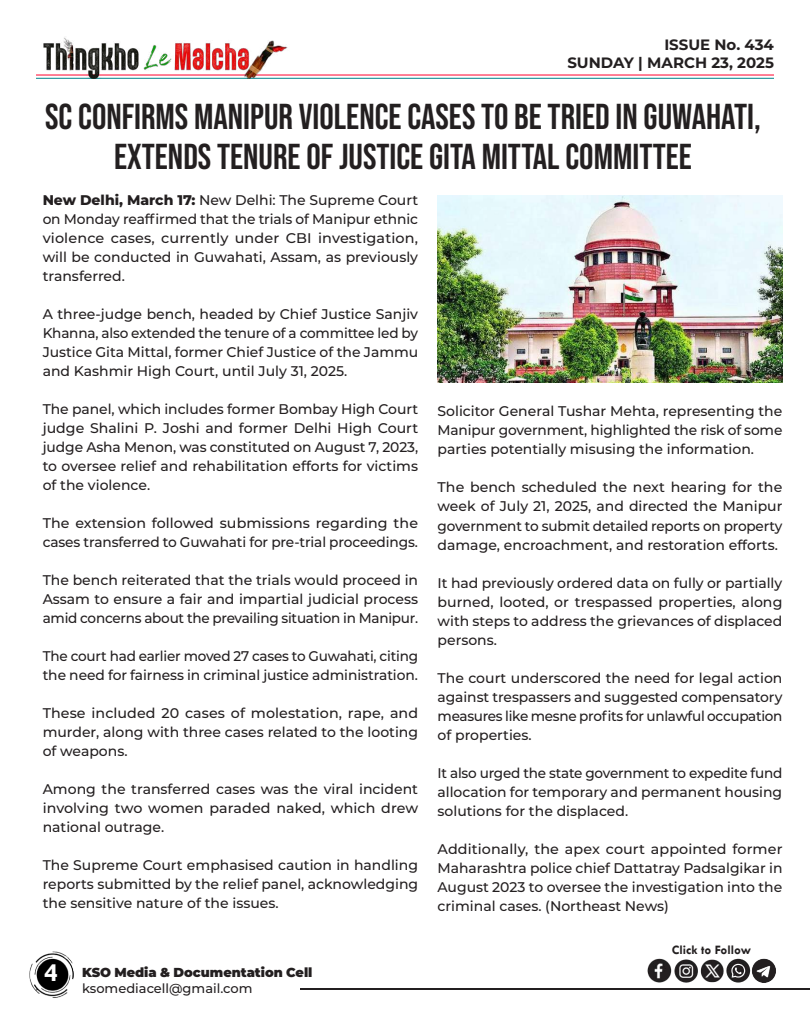
<style>
.page{position:relative;width:810px;height:1013px;background:#fff}
.page>*{position:absolute;margin:0;border:0;box-sizing:border-box;transform-origin:0 0}
.t1{font:36px/40px "Bebas Neue";color:#231f20;text-align:center}
.t2{font:700 26px "Tw Cen";color:#fff}
.t3{font:700 15px/18px "Montserrat";color:#231f20;text-align:right}
.t4{font:500 14px/19px "Montserrat";color:#231f20;text-align:justify}
.t5{font:900 13px "Montserrat";letter-spacing:-.005em;color:#231f20}
.t6{font:500 13px "Montserrat";color:#231f20}
.t7{font:700 13px "Tw Cen";color:#231f20}
.s1{font-weight:800}
</style>
<div class="page">
<hr style="left:301px;top:988px;width:509px;height:1px;background:#231f20">
<img style="left:29px;top:951px;width:45px;height:47px">
<img style="left:647px;top:958px;width:129px;height:25px">
<hr style="left:36px;top:74px;width:738px;height:1px;background:#ff002d">
<hr style="left:36px;top:78px;width:738px;height:1px;background:#00848b">
<img style="left:36px;top:37px;width:254px;height:42px">
<img style="left:438px;top:195px;width:344px;height:187px">
<p class="t3" style="left:567px;top:35px;width:208px">ISSUE No. 434<br>SUNDAY | MARCH 23, 2025</p>
<h1 class="t1" style="left:45px;top:96px;width:717px">SC CONFIRMS MANIPUR VIOLENCE CASES TO BE TRIED IN GUWAHATI,<br>EXTENDS TENURE OF JUSTICE GITA MITTAL COMMITTEE</h1>
<p class="t4" style="left:43px;top:190px;width:377px"><span class="s1">New Delhi, March 17:</span> New Delhi: The Supreme Court on Monday reaffirmed that the trials of Manipur ethnic violence cases, currently under CBI investigation, will be conducted in Guwahati, Assam, as previously transferred.</p>
<p class="t4" style="left:43px;top:304px;width:377px">A three-judge bench, headed by Chief Justice Sanjiv Khanna, also extended the tenure of a committee led by Justice Gita Mittal, former Chief Justice of the Jammu and Kashmir High Court, until July 31, 2025.</p>
<p class="t4" style="left:43px;top:399px;width:377px">The panel, which includes former Bombay High Court judge Shalini P. Joshi and former Delhi High Court judge Asha Menon, was constituted on August 7, 2023, to oversee relief and rehabilitation efforts for victims of the violence.</p>
<p class="t4" style="left:43px;top:513px;width:377px">The extension followed submissions regarding the cases transferred to Guwahati for pre-trial proceedings.</p>
<p class="t4" style="left:43px;top:570px;width:377px">The bench reiterated that the trials would proceed in Assam to ensure a fair and impartial judicial process amid concerns about the prevailing situation in Manipur.</p>
<p class="t4" style="left:43px;top:646px;width:377px">The court had earlier moved 27 cases to Guwahati, citing the need for fairness in criminal justice administration.</p>
<p class="t4" style="left:43px;top:703px;width:377px">These included 20 cases of molestation, rape, and murder, along with three cases related to the looting of weapons.</p>
<p class="t4" style="left:43px;top:779px;width:377px">Among the transferred cases was the viral incident involving two women paraded naked, which drew national outrage.</p>
<p class="t4" style="left:43px;top:855px;width:377px">The Supreme Court emphasised caution in handling reports submitted by the relief panel, acknowledging the sensitive nature of the issues.</p>
<h2 class="t2" style="left:45px;top:957px;width:15px">4</h2>
<p class="t5" style="left:82px;top:962px;width:232px">KSO Media &amp; Documentation Cell</p>
<p class="t6" style="left:82px;top:978px;width:172px">ksomediacell@gmail.com</p>
<p class="t4" style="left:438px;top:401px;width:346px">Solicitor General Tushar Mehta, representing the Manipur government, highlighted the risk of some parties potentially misusing the information.</p>
<p class="t4" style="left:438px;top:477px;width:346px">The bench scheduled the next hearing for the week of July 21, 2025, and directed the Manipur government to submit detailed reports on property damage, encroachment, and restoration efforts.</p>
<p class="t4" style="left:438px;top:572px;width:346px">It had previously ordered data on fully or partially burned, looted, or trespassed properties, along with steps to address the grievances of displaced persons.</p>
<p class="t4" style="left:438px;top:667px;width:346px">The court underscored the need for legal action against trespassers and suggested compensatory measures like mesne profits for unlawful occupation of properties.</p>
<p class="t4" style="left:438px;top:762px;width:346px">It also urged the state government to expedite fund allocation for temporary and permanent housing solutions for the displaced.</p>
<p class="t4" style="left:438px;top:838px;width:346px">Additionally, the apex court appointed former Maharashtra police chief Dattatray Padsalgikar in August 2023 to oversee the investigation into the criminal cases. (Northeast News)</p>
<p class="t7" style="left:672px;top:942px;width:81px">Click to Follow</p>
</div>
